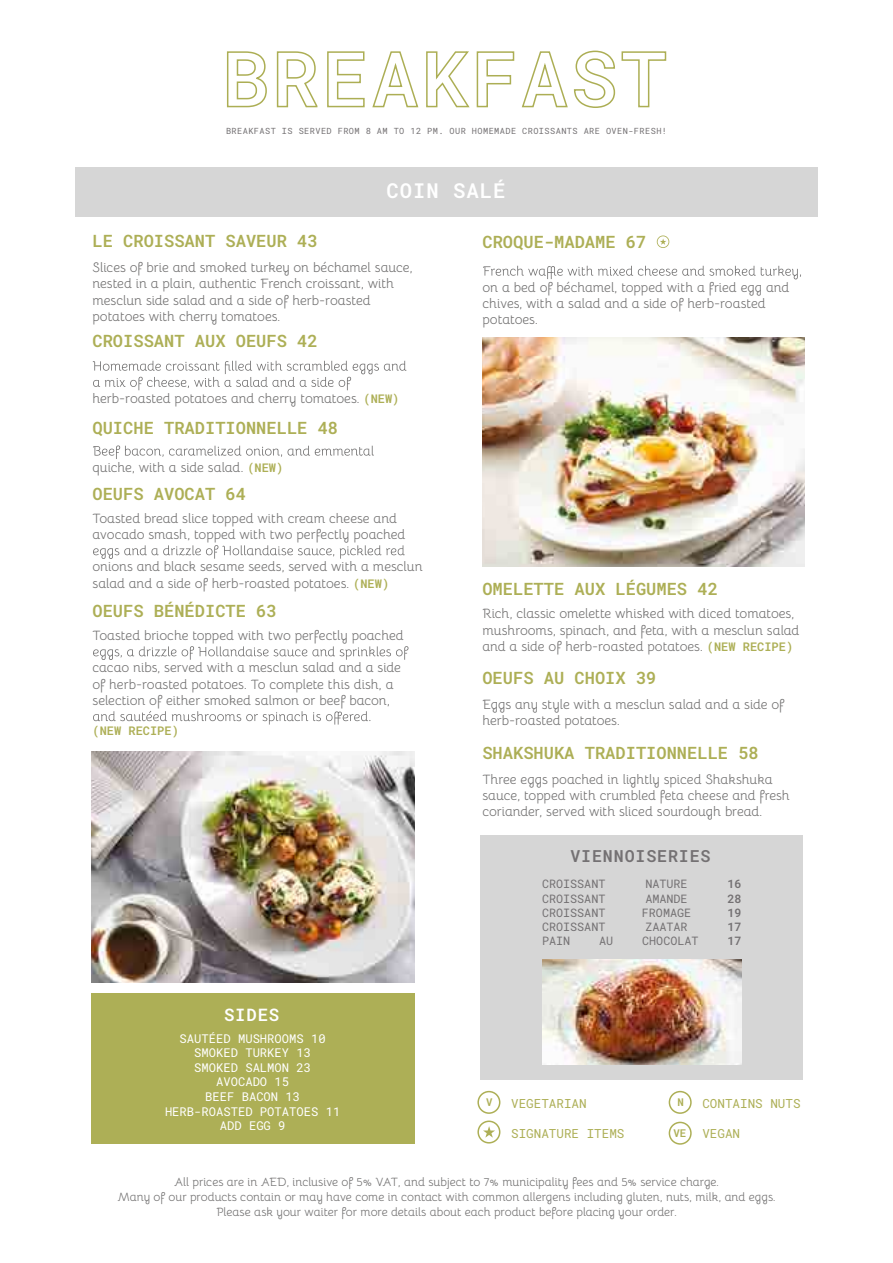
<style>
.page{position:relative;width:893px;height:1263px;background:#fff}
.page>*{position:absolute;margin:0;border:0;box-sizing:border-box;transform-origin:0 0}
.t1{font:600 20.55px "Roboto Mono";letter-spacing:.05em;color:#fff}
.t2{font:600 17.25px "Roboto Mono";letter-spacing:.05em;color:#fff}
.t3{font:600 17.1px "Roboto Mono";color:#adaf56}
.t4{font:600 16.65px "Roboto Mono";letter-spacing:.05em;color:#747173}
.t5{font:13.5px/16.2px "Bellota";color:#706f6f}
.t6{font:12.6px "Roboto Mono";color:#adaf56}
.t7{font:12.15px/14.5px "Roboto Mono";color:#fff;text-align:center}
.t8{font:12px/15px "Bellota";letter-spacing:-.01em;color:#706f6f;text-align:center}
.t9{font:600 12px "Roboto Mono";color:#adaf56}
.t10{font:11.7px "Roboto Mono";color:#747173}
.t11{font:600 11.7px "Roboto Mono";color:#747173}
.t12{font:600 10.8px "Roboto Mono";color:#adaf56}
.t13{font:8.55px "Roboto Mono";letter-spacing:.05em;color:#747173}
.s1{font-family:"Roboto Mono";font-weight:600;font-size:12px;color:#adaf56}
</style>
<div class="page">
<div style="left:480px;top:835px;width:323px;height:244px;background:#d6d6d6"></div>
<div style="left:75px;top:167px;width:743px;height:50px;background:#d6d6d6"></div>
<svg style="left:93px;top:361px;width:314px;height:29px"></svg>
<svg style="left:93px;top:445px;width:281px;height:14px"></svg>
<svg style="left:93px;top:545px;width:312px;height:14px"></svg>
<div style="left:91px;top:994px;width:323px;height:150px;background:#adaf56"></div>
<img style="left:482px;top:337px;width:323px;height:230px">
<svg style="left:483px;top:266px;width:318px;height:13px"></svg>
<img style="left:92px;top:752px;width:322px;height:231px">
<svg style="left:93px;top:646px;width:315px;height:14px"></svg>
<svg style="left:93px;top:711px;width:277px;height:13px"></svg>
<div style="left:477px;top:1091px;width:23px;height:23px;border:2px solid #adaf56;border-radius:50%"></div>
<div style="left:669px;top:1091px;width:23px;height:23px;border:2px solid #adaf56;border-radius:50%"></div>
<div style="left:669px;top:1122px;width:23px;height:23px;border:2px solid #adaf56;border-radius:50%"></div>
<svg style="left:226px;top:51px;width:41px;height:57px"></svg>
<svg style="left:276px;top:51px;width:42px;height:57px"></svg>
<svg style="left:327px;top:51px;width:38px;height:57px"></svg>
<svg style="left:372px;top:51px;width:47px;height:57px"></svg>
<svg style="left:426px;top:51px;width:89px;height:57px"></svg>
<svg style="left:521px;top:50px;width:146px;height:58px"></svg>
<div style="left:477px;top:1120px;width:23px;height:23px;border:2px solid #adaf56;border-radius:50%"></div>
<svg style="left:483px;top:1126px;width:12px;height:11px"></svg>
<svg style="left:657px;top:235px;width:12px;height:13px"></svg>
<img style="left:543px;top:959px;width:198px;height:105px">
<p class="t13" style="left:226px;top:125px;width:443px">BREAKFAST IS SERVED FROM 8 AM TO 12 PM. OUR HOMEMADE CROISSANTS ARE OVEN-FRESH!</p>
<h1 class="t1" style="left:386px;top:177px;width:121px">COIN SALÉ</h1>
<p class="t3" style="left:92px;top:229px;width:227px">LE CROISSANT SAVEUR 43</p>
<p class="t5" style="left:92px;top:258px;width:322px">Slices of brie and smoked turkey on béchamel sauce, nested in a plain, authentic French croissant, with mesclun side salad and a side of herb-roasted potatoes with cherry tomatoes.</p>
<p class="t3" style="left:92px;top:329px;width:227px">CROISSANT AUX OEUFS 42</p>
<p class="t5" style="left:92px;top:389px;width:308px">herb-roasted potatoes and cherry tomatoes. <span class="s1">(NEW)</span></p>
<p class="t3" style="left:92px;top:416px;width:247px">QUICHE TRADITIONNELLE 48</p>
<p class="t5" style="left:92px;top:458px;width:192px">quiche, with a side salad. <span class="s1">(NEW)</span></p>
<p class="t3" style="left:92px;top:482px;width:155px">OEUFS AVOCAT 64</p>
<p class="t5" style="left:92px;top:509px;width:314px">Toasted bread slice topped with cream cheese and avocado smash, topped with two perfectly poached</p>
<p class="t5" style="left:92px;top:558px;width:332px">onions and black sesame seeds, served with a mesclun salad and a side of herb-roasted potatoes. <span class="s1">(NEW)</span></p>
<p class="t3" style="left:92px;top:599px;width:186px">OEUFS BÉNÉDICTE 63</p>
<p class="t5" style="left:92px;top:626px;width:313px">Toasted brioche topped with two perfectly poached</p>
<p class="t5" style="left:92px;top:659px;width:310px">cacao nibs, served with a mesclun salad and a side of herb-roasted potatoes. To complete this dish, a selection of either smoked salmon or beef bacon,</p>
<p class="t9" style="left:92px;top:723px;width:88px">(NEW RECIPE)</p>
<p class="t2" style="left:224px;top:1003px;width:57px">SIDES</p>
<p class="t7" style="left:165px;top:1030px;width:177px">SAUTÉED MUSHROOMS 10<br>SMOKED TURKEY 13<br>SMOKED SALMON 23<br>AVOCADO 15<br>BEEF BACON 13<br>HERB-ROASTED POTATOES 11<br>ADD EGG 9</p>
<p class="t3" style="left:482px;top:230px;width:165px">CROQUE-MADAME 67</p>
<p class="t5" style="left:482px;top:278px;width:308px">on a bed of béchamel, topped with a fried egg and chives, with a salad and a side of herb-roasted potatoes.</p>
<p class="t3" style="left:482px;top:577px;width:237px">OMELETTE AUX LÉGUMES 42</p>
<p class="t5" style="left:482px;top:605px;width:318px">Rich, classic omelette whisked with diced tomatoes, mushrooms, spinach, and feta, with a mesclun salad and a side of herb-roasted potatoes. <span class="s1">(NEW RECIPE)</span></p>
<p class="t3" style="left:482px;top:666px;width:176px">OEUFS AU CHOIX 39</p>
<p class="t5" style="left:482px;top:695px;width:304px">Eggs any style with a mesclun salad and a side of herb-roasted potatoes.</p>
<p class="t3" style="left:482px;top:741px;width:278px">SHAKSHUKA TRADITIONNELLE 58</p>
<p class="t5" style="left:482px;top:770px;width:309px">Three eggs poached in lightly spiced Shakshuka sauce, topped with crumbled feta cheese and fresh coriander, served with sliced sourdough bread.</p>
<p class="t4" style="left:570px;top:844px;width:142px">VIENNOISERIES</p>
<p class="t10" style="left:542px;top:876px;width:65px">CROISSANT</p>
<p class="t10" style="left:645px;top:876px;width:44px">NATURE</p>
<p class="t11" style="left:728px;top:876px;width:16px">16</p>
<p class="t10" style="left:542px;top:890px;width:65px">CROISSANT</p>
<p class="t10" style="left:645px;top:890px;width:44px">AMANDE</p>
<p class="t11" style="left:728px;top:890px;width:16px">28</p>
<p class="t10" style="left:542px;top:904px;width:65px">CROISSANT</p>
<p class="t10" style="left:642px;top:904px;width:51px">FROMAGE</p>
<p class="t11" style="left:728px;top:904px;width:16px">19</p>
<p class="t10" style="left:542px;top:918px;width:65px">CROISSANT</p>
<p class="t10" style="left:645px;top:918px;width:44px">ZAATAR</p>
<p class="t11" style="left:728px;top:918px;width:16px">17</p>
<p class="t10" style="left:542px;top:932px;width:30px">PAIN</p>
<p class="t10" style="left:599px;top:932px;width:16px">AU</p>
<p class="t10" style="left:642px;top:932px;width:58px">CHOCOLAT</p>
<p class="t11" style="left:728px;top:932px;width:16px">17</p>
<p class="t12" style="left:486px;top:1095px;width:8px">V</p>
<p class="t6" style="left:511px;top:1094px;width:77px">VEGETARIAN</p>
<p class="t12" style="left:677px;top:1095px;width:8px">N</p>
<p class="t6" style="left:702px;top:1094px;width:100px">CONTAINS NUTS</p>
<p class="t6" style="left:511px;top:1125px;width:115px">SIGNATURE ITEMS</p>
<p class="t12" style="left:673px;top:1126px;width:14px">VE</p>
<p class="t6" style="left:702px;top:1125px;width:39px">VEGAN</p>
<p class="t8" style="left:118px;top:1173px;width:660px">All prices are in AED, inclusive of 5% VAT, and subject to 7% municipality fees and 5% service charge.<br>Many of our products contain or may have come in contact with common allergens including gluten, nuts, milk, and eggs.<br>Please ask your waiter for more details about each product before placing your order.</p>
</div>
